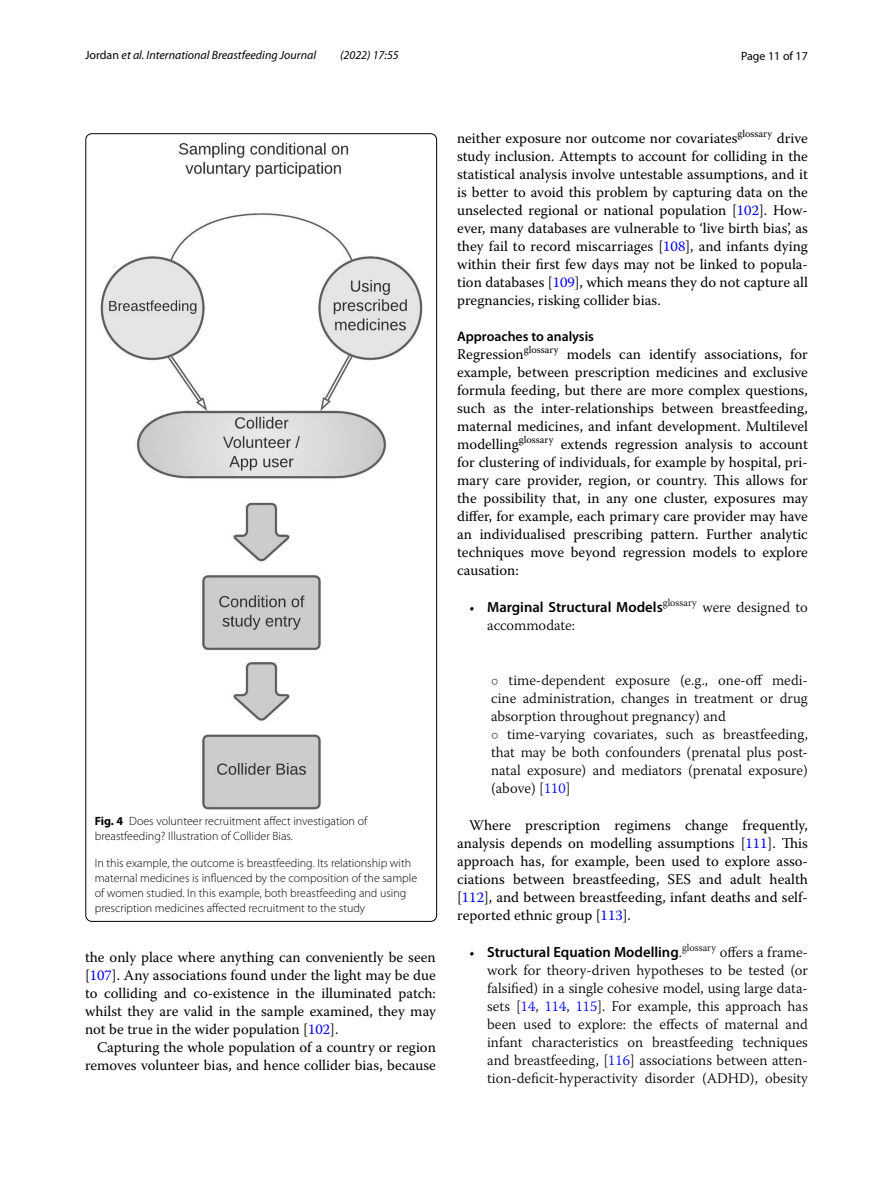
<style>
.page{position:relative;width:893px;height:1187px;background:#fff}
.page>*{position:absolute;margin:0;border:0;box-sizing:border-box;transform-origin:0 0}
.t1{font:14.7px/18px "Warnock Pro";color:#000;text-align:justify}
.t2{font:300 14.7px/18px "Warnock Pro";color:#000}
.t3{font:600 14.7px "Myriad Pro";color:#000}
.t4{font:600 13.8px "Myriad Pro";color:#000}
.t5{font:300 12px/15px "Myriad Pro";color:#000}
.t6{font:italic 12px "Myriad Pro";color:#000}
.t7{font:12px "Myriad Pro";color:#000}
.s1{font-style:normal}
.s2{font-weight:700}
.s3{color:#00f}
.s4{font-family:"Warnock Pro";font-weight:300}
.s5{font-family:"MTSY";font-weight:400}
</style>
<div class="page">
<img style="left:100px;top:143px;width:322px;height:666px">
<p class="t6" style="left:85px;top:48px;width:233px"><span class="s1">Jordan</span> et al. International Breastfeeding Journal</p>
<p class="t6" style="left:340px;top:48px;width:60px">(2022) 17:55</p>
<p class="t7" style="left:741px;top:48px;width:68px">Page 11 of 17</p>
<p class="t5" style="left:95px;top:813px;width:274px"><span class="s2">Fig. 4</span> Does volunteer recruitment affect investigation of breastfeeding? Illustration of Collider Bias.</p>
<p class="t5" style="left:95px;top:855px;width:324px">In this example, the outcome is breastfeeding. Its relationship with maternal medicines is influenced by the composition of the sample of women studied. In this example, both breastfeeding and using prescription medicines affected recruitment to the study</p>
<p class="t1" style="left:85px;top:947px;width:352px">the only place where anything can conveniently be seen [<span class="s3">107</span>]. Any associations found under the light may be due to colliding and co-existence in the illuminated patch: whilst they are valid in the sample examined, they may not be true in the wider population [<span class="s3">102</span>].</p>
<p class="t1" style="left:85px;top:1037px;width:352px;text-align:right">Capturing the whole population of a country or region removes volunteer bias, and hence collider bias, because</p>
<p class="t1" style="left:457px;top:128px;width:352px">neither exposure nor outcome nor covariates<sup>glossary</sup> drive study inclusion. Attempts to account for colliding in the statistical analysis involve untestable assumptions, and it is better to avoid this problem by capturing data on the unselected regional or national population [<span class="s3">102</span>]. How&shy;ever, many databases are vulnerable to ‘live birth bias’, as they fail to record miscarriages [<span class="s3">108</span>], and infants dying within their first few days may not be linked to popula&shy;tion databases [<span class="s3">109</span>], which means they do not capture all pregnancies, risking collider bias.</p>
<p class="t4" style="left:457px;top:327px;width:138px">Approaches to analysis</p>
<p class="t1" style="left:457px;top:344px;width:352px">Regression<sup>glossary</sup> models can identify associations, for example, between prescription medicines and exclusive formula feeding, but there are more complex questions, such as the inter-relationships between breastfeeding, maternal medicines, and infant development. Multilevel modelling<sup>glossary</sup> extends regression analysis to account for clustering of individuals, for example by hospital, pri&shy;mary care provider, region, or country. This allows for the possibility that, in any one cluster, exposures may differ, for example, each primary care provider may have an individualised prescribing pattern. Further analytic techniques move beyond regression models to explore causation:</p>
<p class="t3" style="left:469px;top:597px;width:340px"><span class="s4">•</span> Marginal Structural Models<sup>glossary</sup> <span class="s4">were designed to</span></p>
<p class="t2" style="left:487px;top:615px;width:89px">accommodate:</p>
<p class="t2" style="left:491px;top:671px;width:318px"><span class="s5">◦</span> time-dependent exposure (e.g., one-off medi&shy;cine administration, changes in treatment or drug absorption throughout pregnancy) and<br><span class="s5">◦</span> time-varying covariates, such as breastfeeding, that may be both confounders (prenatal plus post&shy;natal exposure) and mediators (prenatal exposure) (above) [<span class="s3">110</span>]</p>
<p class="t1" style="left:457px;top:815px;width:352px;text-indent:12px">Where prescription regimens change frequently, analysis depends on modelling assumptions [<span class="s3">111</span>]. This approach has, for example, been used to explore asso&shy;ciations between breastfeeding, SES and adult health [<span class="s3">112</span>], and between breastfeeding, infant deaths and self&shy;reported ethnic group [<span class="s3">113</span>].</p>
<p class="t3" style="left:469px;top:942px;width:340px"><span class="s4">•</span> Structural Equation Modelling<span class="s4">.</span><sup>glossary</sup> <span class="s4">offers a frame-</span></p>
<p class="t2" style="left:487px;top:960px;width:322px;text-align:justify">work for theory-driven hypotheses to be tested (or falsified) in a single cohesive model, using large data&shy;sets [<span class="s3">14</span>, <span class="s3">114</span>, <span class="s3">115</span>]. For example, this approach has been used to explore: the effects of maternal and infant characteristics on breastfeeding techniques and breastfeeding, [<span class="s3">116</span>] associations between atten&shy;tion-deficit-hyperactivity disorder (ADHD), obesity</p>
</div>
